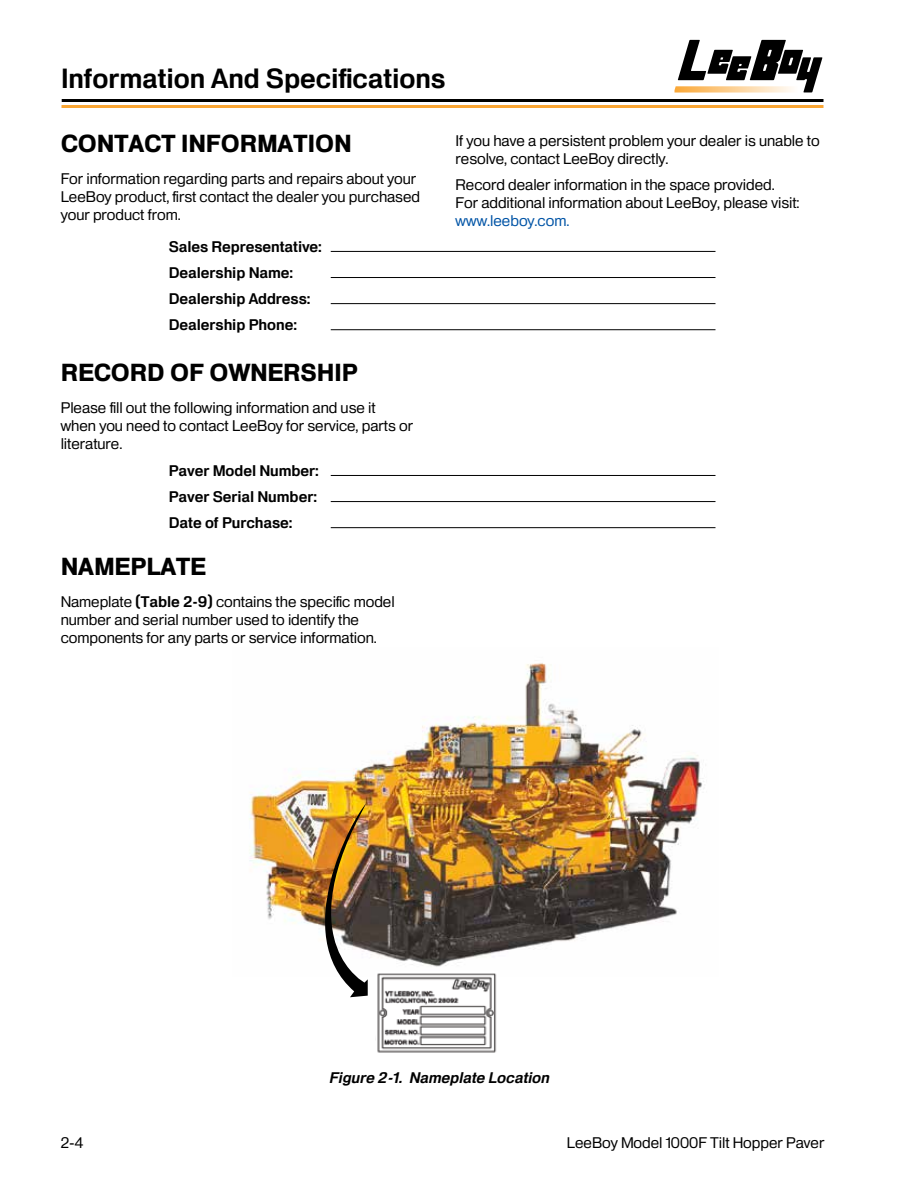
<style>
.page{position:relative;width:918px;height:1188px;background:#fff}
.page>*{position:absolute;margin:0;border:0;box-sizing:border-box;transform-origin:0 0}
.t1{font:600 27px "Heldustry FT";color:#000}
.t2{font:900 24px "Heldustry FTV Basic";color:#000}
.t3{font:15px/18px "Heldustry FT";color:#000}
.t4{font:600 15px/26.1px "Heldustry FT";color:#000}
.t5{font:italic 600 15px "Heldustry FT";color:#000}
.t6{font:15px "Heldustry FT";color:#0054a6}
.s1{font-weight:600}
</style>
<div class="page">
<hr style="left:62px;top:105px;width:762px;height:3px;background:#faa634">
<hr style="left:62px;top:99px;width:761px;height:3px;background:#000">
<svg style="left:675px;top:40px;width:147px;height:53px"></svg>
<img style="left:249px;top:663px;width:455px;height:304px">
<img style="left:377px;top:973px;width:120px;height:80px">
<img style="left:289px;top:803px;width:79px;height:194px">
<hr style="left:331px;top:251px;width:385px;height:1px;background:#000">
<hr style="left:331px;top:277px;width:385px;height:1px;background:#000">
<hr style="left:331px;top:303px;width:385px;height:1px;background:#000">
<hr style="left:331px;top:329px;width:385px;height:1px;background:#000">
<hr style="left:331px;top:475px;width:385px;height:1px;background:#000">
<hr style="left:331px;top:501px;width:385px;height:1px;background:#000">
<hr style="left:331px;top:527px;width:385px;height:1px;background:#000">
<h1 class="t1" style="left:61px;top:62px;width:386px">Information And Specifications</h1>
<h2 class="t2" style="left:61px;top:130px;width:292px">CONTACT INFORMATION</h2>
<p class="t3" style="left:61px;top:169px;width:361px">For information regarding parts and repairs about your<br>LeeBoy product, first contact the dealer you purchased your product from.</p>
<p class="t4" style="left:169px;top:233px;width:155px">Sales Representative:<br>Dealership Name:<br>Dealership Address:<br>Dealership Phone:</p>
<h2 class="t2" style="left:61px;top:359px;width:299px">RECORD OF OWNERSH IP</h2>
<p class="t3" style="left:61px;top:398px;width:354px">Please fill out the following information and use it when you need to contact LeeBoy for service, parts or literature.</p>
<p class="t4" style="left:169px;top:457px;width:152px">Paver Model Number:<br>Paver Serial Number:<br>Date of Purchase:</p>
<h2 class="t2" style="left:61px;top:553px;width:147px">NAMEPLATE</h2>
<p class="t3" style="left:61px;top:592px;width:335px">Nameplate <span class="s1">(Table 2-9)</span> contains the specific model number and serial number used to identify the components for any parts or service information.</p>
<p class="t3" style="left:456px;top:131px;width:366px">If you have a persistent problem your dealer is unable to resolve, contact LeeBoy directly.</p>
<p class="t3" style="left:456px;top:175px;width:345px">Record dealer information in the space provided.<br>For additional information about LeeBoy, please visit:</p>
<p class="t6" style="left:456px;top:212px;width:115px">www.leeboy.com.</p>
<p class="t5" style="left:329px;top:1069px;width:222px">Figure 2-1. Nameplate Location</p>
<p class="t3" style="left:61px;top:1133px;width:24px">2-4</p>
<p class="t3" style="left:567px;top:1133px;width:259px">LeeBoy Model 1000F Tilt Hopper Paver</p>
</div>
